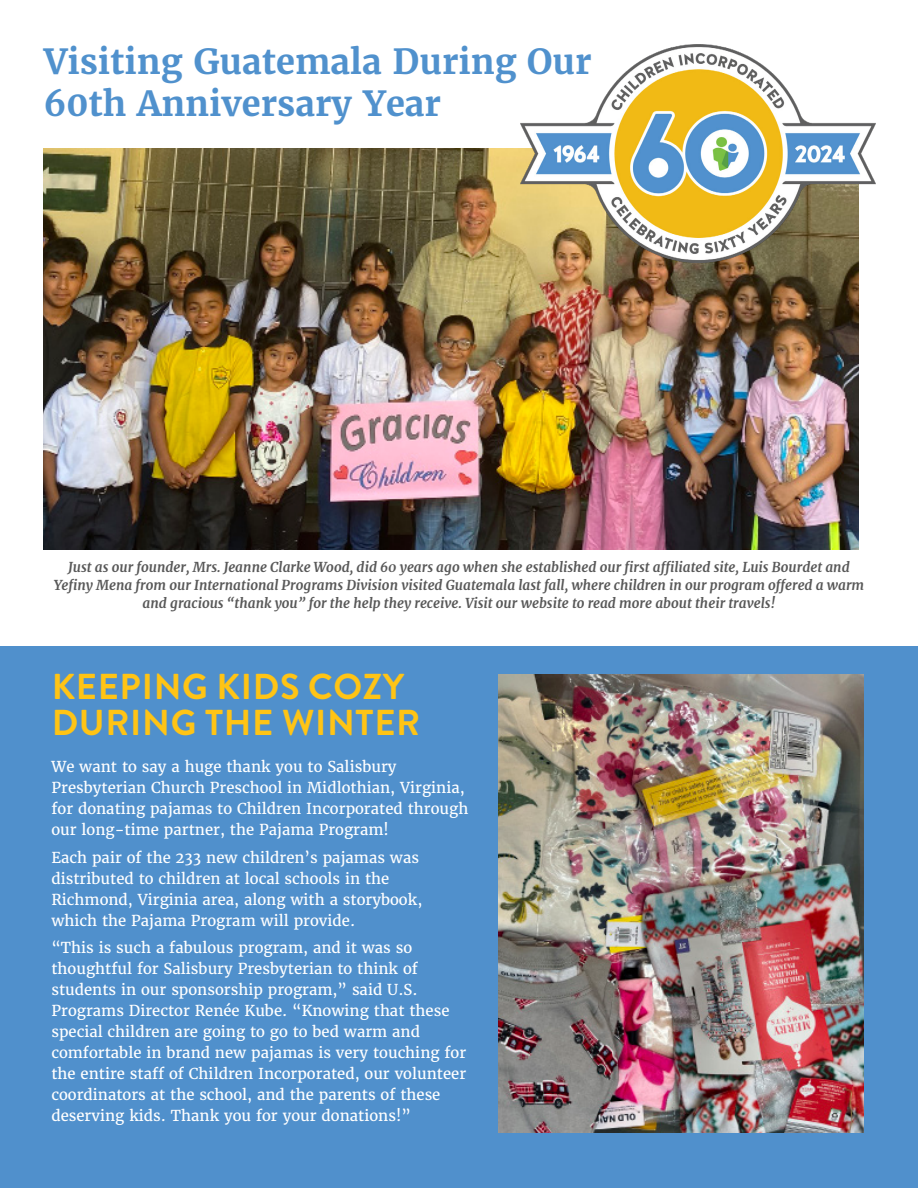
<style>
.page{position:relative;width:918px;height:1188px;background:#fff}
.page>*{position:absolute;margin:0;border:0;box-sizing:border-box;transform-origin:0 0}
.t1{font:700 36px/36px "Brandon Grotesque";letter-spacing:.02em;color:#ffc415}
.t2{font:700 34.5px/41.4px "Merriweather";color:#5091cd}
.t3{font:15px/21px "Merriweather";color:#fff}
.t4{font:italic 700 13.5px/18px "Merriweather";color:#585858;text-align:center}
</style>
<div class="page">
<div style="left:0;top:647px;width:918px;height:541px;background:#5090cc"></div>
<img style="left:498px;top:674px;width:366px;height:459px">
<img style="left:44px;top:148px;width:815px;height:402px">
<img style="left:512px;top:44px;width:364px;height:227px">
<p class="t2" style="left:44px;top:41px;width:549px">Visiting Guatemala During Our<br>60th Anniversary Year</p>
<p class="t4" style="left:54px;top:558px;width:812px">Just as our founder, Mrs. Jeanne Clarke Wood, did 60 years ago when she established our first affiliated site, Luis Bourdet and<br>Yefiny Mena from our International Programs Division visited Guatemala last fall, where children in our program offered a warm and gracious “thank you” for the help they receive. Visit our website to read more about their travels!</p>
<p class="t1" style="left:52px;top:670px;width:370px">KEEPING KIDS COZY<br>DURING THE WINTER</p>
<p class="t3" style="left:51px;top:756px;width:418px">We want to say a huge thank you to Salisbury Presbyterian Church Preschool in Midlothian, Virginia, for donating pajamas to Children Incorporated through our long-time partner, the Pajama Program!</p>
<p class="t3" style="left:51px;top:847px;width:372px">Each pair of the 233 new children’s pajamas was distributed to children at local schools in the Richmond, Virginia area, along with a storybook, which the Pajama Program will provide.</p>
<p class="t3" style="left:51px;top:937px;width:416px">“This is such a fabulous program, and it was so thoughtful for Salisbury Presbyterian to think of students in our sponsorship program,” said U.S.<br>Programs Director Renée Kube. “Knowing that these special children are going to go to bed warm and comfortable in brand new pajamas is very touching for the entire staff of Children Incorporated, our volunteer coordinators at the school, and the parents of these deserving kids. Thank you for your donations!”</p>
</div>
